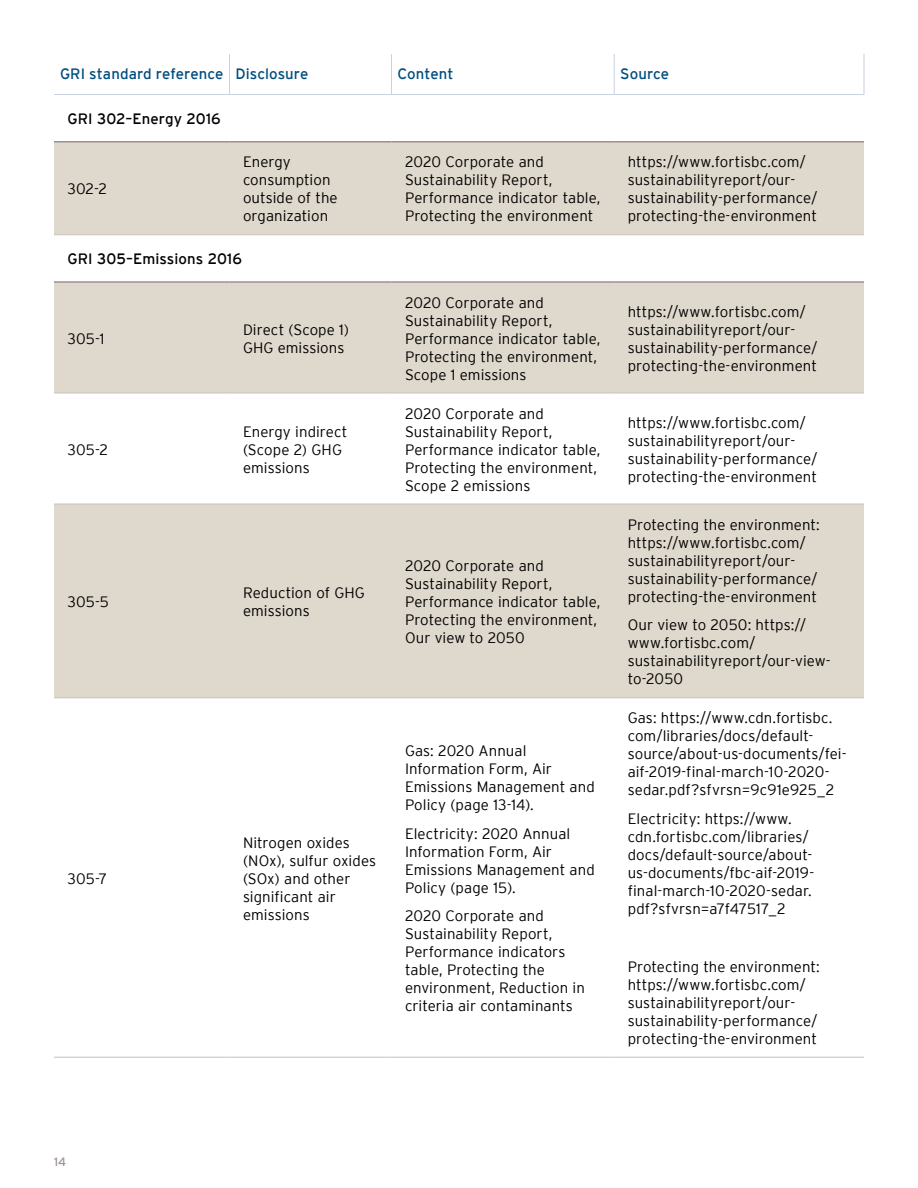
<style>
.page{position:relative;width:918px;height:1188px;background:#fff}
.page>*{position:absolute;margin:0;border:0;box-sizing:border-box;transform-origin:0 0}
.t1{font:300 15px/18px "Interstate";letter-spacing:.005em;color:#000}
.t2{font:15px "Interstate";letter-spacing:.005em;color:#004e7d}
.t3{font:15px "Interstate";letter-spacing:.005em;color:#000}
.t4{font:12px "Interstate";color:#9b928d}
</style>
<div class="page">
<svg style="left:54px;top:142px;width:810px;height:555px;fill:#dfd8cc"></svg>
<hr style="left:54px;top:393px;width:176px;height:1px;background:#c7c2be">
<hr style="left:230px;top:393px;width:162px;height:1px;background:#c7c2be">
<hr style="left:392px;top:393px;width:222px;height:1px;background:#c7c2be">
<hr style="left:614px;top:393px;width:250px;height:1px;background:#c7c2be">
<hr style="left:54px;top:504px;width:176px;height:1px;background:#c7c2be">
<hr style="left:230px;top:504px;width:162px;height:1px;background:#c7c2be">
<hr style="left:392px;top:504px;width:222px;height:1px;background:#c7c2be">
<hr style="left:614px;top:504px;width:250px;height:1px;background:#c7c2be">
<hr style="left:54px;top:94px;width:176px;height:1px;background:#c9d2e1">
<hr style="left:229px;top:54px;width:1px;height:40px;background:#c9d2e1">
<hr style="left:230px;top:94px;width:162px;height:1px;background:#c9d2e1">
<hr style="left:391px;top:54px;width:1px;height:40px;background:#c9d2e1">
<hr style="left:392px;top:94px;width:222px;height:1px;background:#c9d2e1">
<hr style="left:614px;top:54px;width:1px;height:40px;background:#c9d2e1">
<hr style="left:864px;top:54px;width:1px;height:40px;background:#c9d2e1">
<hr style="left:614px;top:94px;width:250px;height:1px;background:#c9d2e1">
<hr style="left:54px;top:697px;width:176px;height:1px;background:#c7c2be">
<hr style="left:230px;top:697px;width:162px;height:1px;background:#c7c2be">
<hr style="left:392px;top:697px;width:222px;height:1px;background:#c7c2be">
<hr style="left:614px;top:697px;width:250px;height:1px;background:#c7c2be">
<hr style="left:54px;top:1057px;width:176px;height:1px;background:#c7c2be">
<hr style="left:230px;top:1057px;width:162px;height:1px;background:#c7c2be">
<hr style="left:392px;top:1057px;width:222px;height:1px;background:#c7c2be">
<hr style="left:614px;top:1057px;width:250px;height:1px;background:#c7c2be">
<hr style="left:54px;top:141px;width:176px;height:1px;background:#9b928d">
<hr style="left:230px;top:141px;width:162px;height:1px;background:#9b928d">
<hr style="left:392px;top:141px;width:222px;height:1px;background:#9b928d">
<hr style="left:614px;top:141px;width:250px;height:1px;background:#9b928d">
<hr style="left:54px;top:234px;width:176px;height:1px;background:#c7c2be">
<hr style="left:230px;top:234px;width:162px;height:1px;background:#c7c2be">
<hr style="left:392px;top:234px;width:222px;height:1px;background:#c7c2be">
<hr style="left:614px;top:234px;width:250px;height:1px;background:#c7c2be">
<hr style="left:54px;top:281px;width:176px;height:2px;background:#9b928d">
<hr style="left:230px;top:281px;width:162px;height:2px;background:#9b928d">
<hr style="left:392px;top:281px;width:222px;height:2px;background:#9b928d">
<hr style="left:614px;top:281px;width:250px;height:2px;background:#9b928d">
<p class="t2" style="left:60px;top:65px;width:250px">GRI standard reference Disclosure</p>
<p class="t2" style="left:398px;top:65px;width:57px">Content</p>
<p class="t2" style="left:620px;top:65px;width:50px">Source</p>
<p class="t3" style="left:68px;top:110px;width:155px">GRI 302–Energy 2016</p>
<p class="t1" style="left:68px;top:180px;width:41px">302-2</p>
<p class="t1" style="left:243px;top:153px;width:96px">Energy consumption outside of the organization</p>
<p class="t1" style="left:405px;top:153px;width:197px">2020 Corporate and<br>Sustainability Report,<br>Performance indicator table,<br>Protecting the environment</p>
<p class="t1" style="left:628px;top:153px;width:191px">https://www.fortisbc.com/ sustainabilityreport/our&shy;sustainability-performance/ protecting-the-environment</p>
<p class="t3" style="left:68px;top:251px;width:176px">GRI 305–Emissions 2016</p>
<p class="t1" style="left:68px;top:329px;width:38px">305-1</p>
<p class="t1" style="left:243px;top:320px;width:108px">Direct (Scope 1)<br>GHG emissions</p>
<p class="t1" style="left:68px;top:440px;width:42px">305-2</p>
<p class="t1" style="left:243px;top:422px;width:106px">Energy indirect (Scope 2) GHG emissions</p>
<p class="t1" style="left:68px;top:592px;width:43px">305-5</p>
<p class="t1" style="left:243px;top:583px;width:123px">Reduction of GHG emissions</p>
<p class="t1" style="left:68px;top:869px;width:41px">305-7</p>
<p class="t1" style="left:243px;top:833px;width:135px">Nitrogen oxides (NOx), sulfur oxides (SOx) and other significant air emissions</p>
<p class="t1" style="left:405px;top:293px;width:197px">2020 Corporate and<br>Sustainability Report,<br>Performance indicator table,<br>Protecting the environment,<br>Scope 1 emissions</p>
<p class="t1" style="left:628px;top:302px;width:191px">https://www.fortisbc.com/ sustainabilityreport/our&shy;sustainability-performance/ protecting-the-environment</p>
<p class="t1" style="left:405px;top:404px;width:197px">2020 Corporate and<br>Sustainability Report,<br>Performance indicator table,<br>Protecting the environment,<br>Scope 2 emissions</p>
<p class="t1" style="left:628px;top:413px;width:191px">https://www.fortisbc.com/ sustainabilityreport/our&shy;sustainability-performance/ protecting-the-environment</p>
<p class="t1" style="left:405px;top:556px;width:197px">2020 Corporate and<br>Sustainability Report,<br>Performance indicator table,<br>Protecting the environment,<br>Our view to 2050</p>
<p class="t1" style="left:405px;top:741px;width:191px">Gas: 2020 Annual<br>Information Form, Air<br>Emissions Management and<br>Policy (page 13-14).</p>
<p class="t1" style="left:405px;top:824px;width:191px">Electricity: 2020 Annual<br>Information Form, Air<br>Emissions Management and<br>Policy (page 15).</p>
<p class="t1" style="left:405px;top:907px;width:181px">2020 Corporate and<br>Sustainability Report,<br>Performance indicators table, Protecting the environment, Reduction in criteria air contaminants</p>
<p class="t1" style="left:628px;top:515px;width:194px">Protecting the environment: https://www.fortisbc.com/ sustainabilityreport/our&shy;sustainability-performance/ protecting-the-environment</p>
<p class="t1" style="left:628px;top:616px;width:204px">Our view to 2050: https:// www.fortisbc.com/ sustainabilityreport/our-view&shy;to-2050</p>
<p class="t1" style="left:628px;top:709px;width:220px">Gas: https://www.cdn.fortisbc. com/libraries/docs/default&shy;source/about-us-documents/fei&shy;aif-2019-final-march-10-2020- sedar.pdf?sfvrsn=9c91e925_2</p>
<p class="t1" style="left:628px;top:810px;width:188px">Electricity: https://www. cdn.fortisbc.com/libraries/ docs/default-source/about&shy;us-documents/fbc-aif-2019- final-march-10-2020-sedar. pdf?sfvrsn=a7f47517_2</p>
<p class="t1" style="left:628px;top:957px;width:194px">Protecting the environment: https://www.fortisbc.com/ sustainabilityreport/our&shy;sustainability-performance/ protecting-the-environment</p>
<p class="t4" style="left:54px;top:1155px;width:14px">14</p>
</div>
